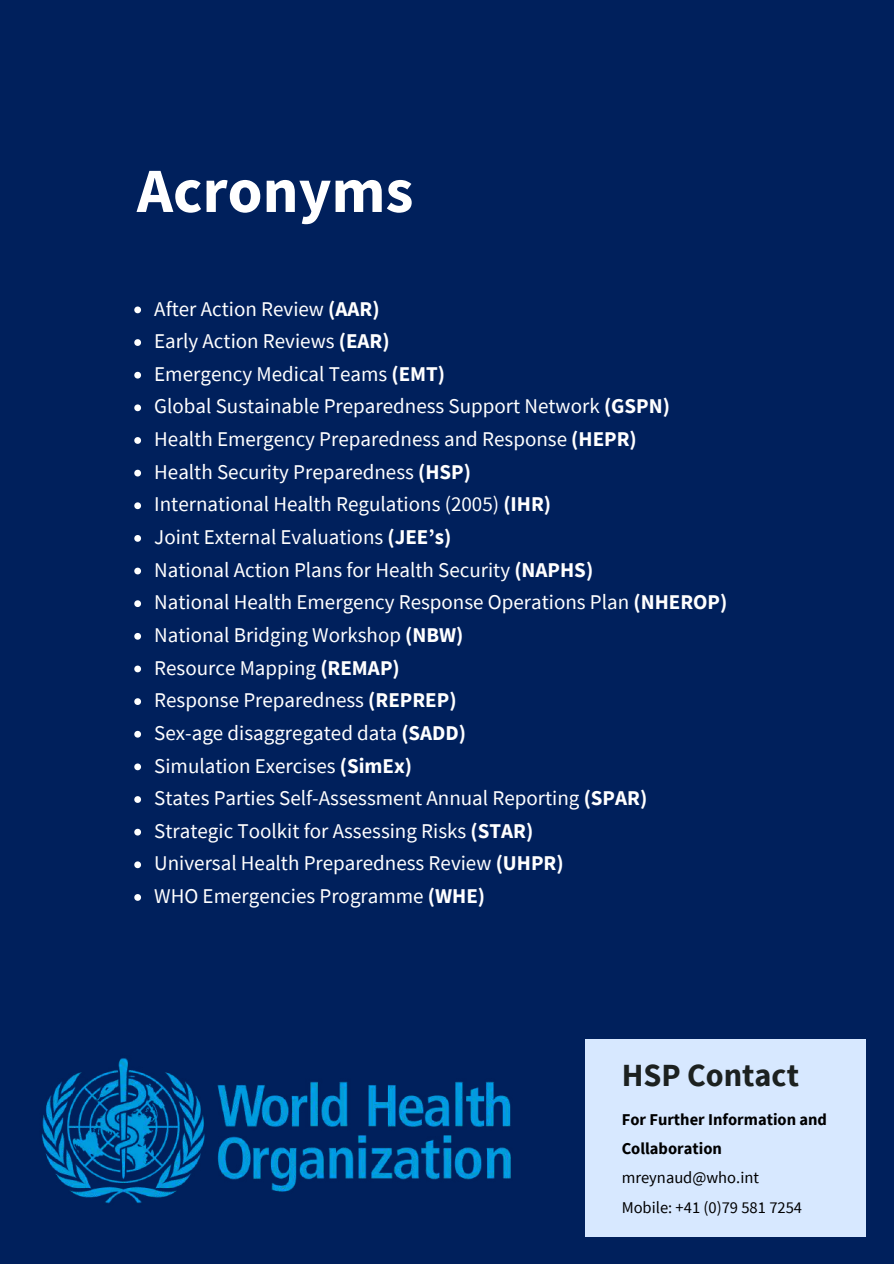
<style>
.page{position:relative;width:894px;height:1264px;background:#fff}
.page>*{position:absolute;margin:0;border:0;box-sizing:border-box;transform-origin:0 0}
.t1{font:700 63px "Source Sans Pro";color:#fff}
.t2{font:700 32.25px "Source Sans Pro";color:#1c2120}
.t3{font:21px/32.7px "Source Sans Pro";color:#fff}
.t4{font:16.5px/29.2px "Source Sans Pro";color:#000}
.t5{font:700 16.5px/29.2px "Source Sans Pro";color:#000}
.s1{font-weight:700}
</style>
<div class="page">
<div style="left:0;top:0;width:893px;height:1263px;background:#00205c"></div>
<div style="left:585px;top:1039px;width:280px;height:197px;background:#d7e8ff"></div>
<img style="left:42px;top:1058px;width:469px;height:146px">
<svg style="left:134px;top:306px;width:7px;height:7px"></svg>
<svg style="left:134px;top:339px;width:7px;height:7px"></svg>
<svg style="left:134px;top:372px;width:7px;height:6px"></svg>
<svg style="left:134px;top:404px;width:7px;height:7px"></svg>
<svg style="left:134px;top:437px;width:7px;height:7px"></svg>
<svg style="left:134px;top:470px;width:7px;height:6px"></svg>
<svg style="left:134px;top:502px;width:7px;height:7px"></svg>
<svg style="left:134px;top:535px;width:7px;height:7px"></svg>
<svg style="left:134px;top:567px;width:7px;height:7px"></svg>
<svg style="left:134px;top:600px;width:7px;height:7px"></svg>
<svg style="left:134px;top:633px;width:7px;height:6px"></svg>
<svg style="left:134px;top:665px;width:7px;height:7px"></svg>
<svg style="left:134px;top:698px;width:7px;height:7px"></svg>
<svg style="left:134px;top:731px;width:7px;height:6px"></svg>
<svg style="left:134px;top:763px;width:7px;height:7px"></svg>
<svg style="left:134px;top:796px;width:7px;height:7px"></svg>
<svg style="left:134px;top:828px;width:7px;height:7px"></svg>
<svg style="left:134px;top:861px;width:7px;height:7px"></svg>
<svg style="left:134px;top:894px;width:7px;height:6px"></svg>
<h1 class="t1" style="left:137px;top:150px;width:278px">Acronyms</h1>
<p class="t3" style="left:154px;top:292px;width:574px">After Action Review <span class="s1">(AAR)<br></span>Early Action Reviews <span class="s1">(EAR)<br></span>Emergency Medical Teams <span class="s1">(EMT)<br></span>Global Sustainable Preparedness Support Network <span class="s1">(GSPN)<br></span>Health Emergency Preparedness and Response <span class="s1">(HEPR)<br></span>Health Security Preparedness <span class="s1">(HSP)<br></span>International Health Regulations (2005) <span class="s1">(IHR)<br></span>Joint External Evaluations <span class="s1">(JEE’s)<br></span>National Action Plans for Health Security <span class="s1">(NAPHS)<br></span>National Health Emergency Response Operations Plan <span class="s1">(NHEROP)<br></span>National Bridging Workshop <span class="s1">(NBW)<br></span>Resource Mapping <span class="s1">(REMAP)<br></span>Response Preparedness <span class="s1">(REPREP)<br></span>Sex-age disaggregated data <span class="s1">(SADD)<br></span>Simulation Exercises <span class="s1">(SimEx)<br></span>States Parties Self-Assessment Annual Reporting <span class="s1">(SPAR)<br></span>Strategic Toolkit for Assessing Risks <span class="s1">(STAR)<br></span>Universal Health Preparedness Review <span class="s1">(UHPR)<br></span>WHO Emergencies Programme <span class="s1">(WHE)</span></p>
<h2 class="t2" style="left:621px;top:1054px;width:179px">HSP Contact</h2>
<p class="t5" style="left:621px;top:1104px;width:207px">For Further Information and<br>Collaboration</p>
<p class="t4" style="left:621px;top:1162px;width:182px">mreynaud@who.int<br>Mobile: +41 (0)79 581 7254</p>
</div>
